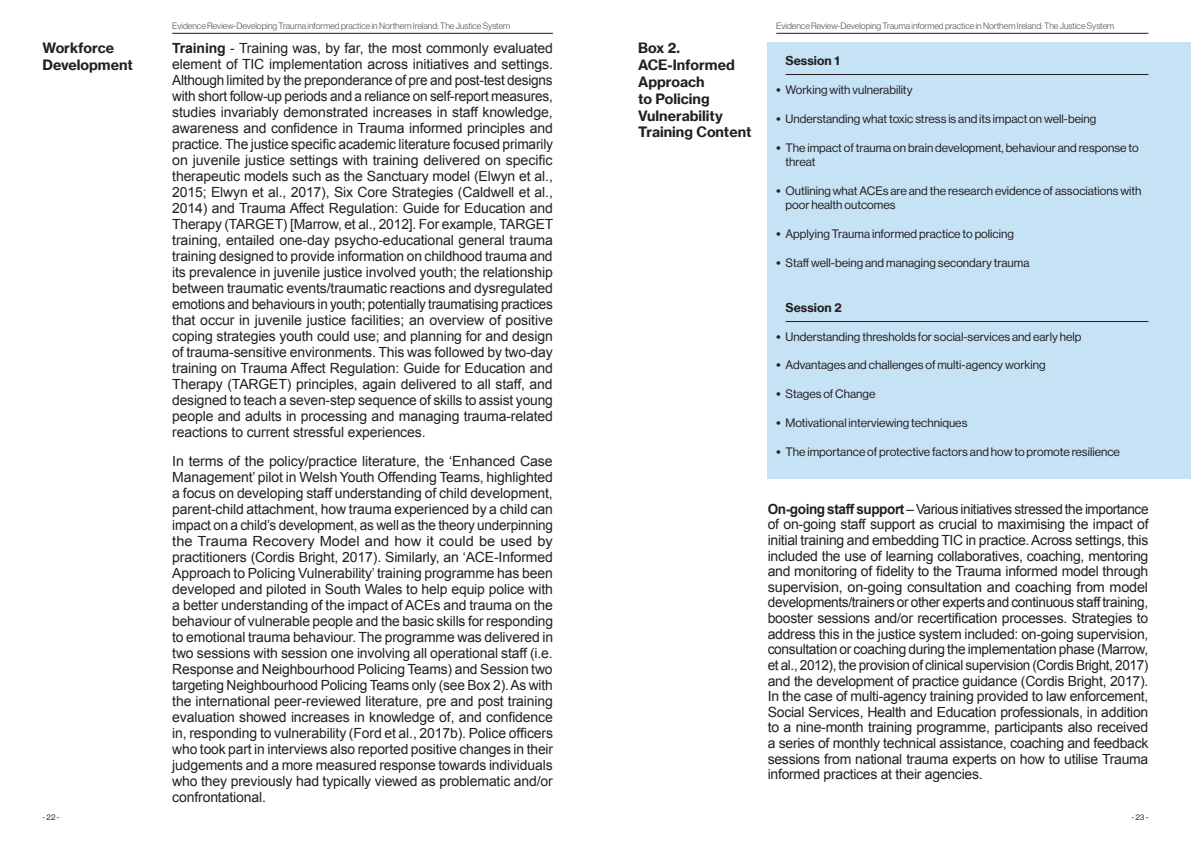
<style>
.page{position:relative;width:1191px;height:842px;background:#fff}
.page>*{position:absolute;margin:0;border:0;box-sizing:border-box;transform-origin:0 0}
.t1{font:14px/16px "Arial";letter-spacing:-.01em;color:#231f20;text-align:justify}
.t2{font:700 14px/16.8px "Neue Haas Grotesk Text Pro";color:#231f20}
.t3{font:12px/14.4px "N Haas Grotesk DS Pro 55 Rg";color:#231f20}
.t4{font:700 12px "Neue Haas Grotesk Text Pro";color:#231f20}
.t5{font:9px "N Haas Grotesk DS Std 45 Lt";color:#4b5156}
.t6{font:8px "N Haas Grotesk DS Pro 55 Rg";color:#231f20}
.s1{font-weight:700}
.s2{font-family:"Neue Haas Grotesk Text Pro";font-weight:700}
</style>
<div class="page">
<div style="left:767px;top:43px;width:424px;height:436px;background:#c6e2f5"></div>
<hr style="left:776px;top:33px;width:372px;height:1px;background:#231f20">
<hr style="left:172px;top:33px;width:381px;height:1px;background:#231f20">
<hr style="left:785px;top:74px;width:363px;height:1px;background:#231f20">
<hr style="left:785px;top:321px;width:363px;height:1px;background:#231f20">
<p class="t5" style="left:172px;top:20px;width:339px">Evidence Review-Developing Trauma informed practice in Northern Ireland: The Justice System</p>
<p class="t5" style="left:776px;top:20px;width:339px">Evidence Review-Developing Trauma informed practice in Northern Ireland: The Justice System</p>
<p class="t2" style="left:43px;top:40px;width:92px">Workforce<br>Development</p>
<p class="t1" style="left:172px;top:40px;width:382px"><span class="s1">Training</span> - Training was, by far, the most commonly evaluated element of TIC implementation across initiatives and settings.<br>Although limited by the preponderance of pre and post-test designs with short follow-up periods and a reliance on self-report measures, studies invariably demonstrated increases in staff knowledge, awareness and confidence in Trauma informed principles and practice. The justice specific academic literature focused primarily on juvenile justice settings with training delivered on specific therapeutic models such as the Sanctuary model (Elwyn et al., 2015; Elwyn et al., 2017), Six Core Strategies (Caldwell et al., 2014) and Trauma Affect Regulation: Guide for Education and Therapy (TARGET) [Marrow, et al., 2012]. For example, TARGET training, entailed one-day psycho-educational general trauma training designed to provide information on childhood trauma and its prevalence in juvenile justice involved youth; the relationship between traumatic events/traumatic reactions and dysregulated emotions and behaviours in youth; potentially traumatising practices that occur in juvenile justice facilities; an overview of positive coping strategies youth could use; and planning for and design of trauma-sensitive environments. This was followed by two-day training on Trauma Affect Regulation: Guide for Education and Therapy (TARGET) principles, again delivered to all staff, and designed to teach a seven-step sequence of skills to assist young people and adults in processing and managing trauma-related reactions to current stressful experiences.</p>
<p class="t1" style="left:172px;top:453px;width:382px">In terms of the policy/practice literature, the ‘Enhanced Case Management’ pilot in Welsh Youth Offending Teams, highlighted a focus on developing staff understanding of child development, parent-child attachment, how trauma experienced by a child can impact on a child’s development, as well as the theory underpinning the Trauma Recovery Model and how it could be used by practitioners (Cordis Bright, 2017). Similarly, an ‘ACE-Informed Approach to Policing Vulnerability’ training programme has been developed and piloted in South Wales to help equip police with a better understanding of the impact of ACEs and trauma on the behaviour of vulnerable people and the basic skills for responding to emotional trauma behaviour. The programme was delivered in two sessions with session one involving all operational staff (i.e.<br>Response and Neighbourhood Policing Teams) and Session two targeting Neighbourhood Policing Teams only (see Box 2). As with the international peer-reviewed literature, pre and post training evaluation showed increases in knowledge of, and confidence in, responding to vulnerability (Ford et al., 2017b). Police officers who took part in interviews also reported positive changes in their judgements and a more measured response towards individuals who they previously had typically viewed as problematic and/or confrontational.</p>
<p class="t2" style="left:638px;top:40px;width:115px">Box 2.<br>ACE-Informed<br>Approach<br>to Policing<br>Vulnerability<br>Training Content</p>
<p class="t4" style="left:785px;top:53px;width:56px">Session 1</p>
<p class="t3" style="left:776px;top:83px;width:138px"><span class="s2">•</span> Working with vulnerability</p>
<p class="t3" style="left:776px;top:111px;width:321px"><span class="s2">•</span> Understanding what toxic stress is and its impact on well-being</p>
<p class="t3" style="left:785px;top:140px;width:355px;text-indent:-9px"><span class="s2">•</span> The impact of trauma on brain development, behaviour and response to threat</p>
<p class="t3" style="left:785px;top:183px;width:357px;text-indent:-9px"><span class="s2">•</span> Outlining what ACEs are and the research evidence of associations with poor health outcomes</p>
<p class="t3" style="left:776px;top:227px;width:239px"><span class="s2">•</span> Applying Trauma informed practice to policing</p>
<p class="t3" style="left:776px;top:255px;width:255px"><span class="s2">•</span> Staff well-being and managing secondary trauma</p>
<p class="t4" style="left:785px;top:300px;width:58px">Session 2</p>
<p class="t3" style="left:776px;top:329px;width:307px"><span class="s2">•</span> Understanding thresholds for social-services and early help</p>
<p class="t3" style="left:776px;top:358px;width:271px"><span class="s2">•</span> Advantages and challenges of multi-agency working</p>
<p class="t3" style="left:776px;top:387px;width:101px"><span class="s2">•</span> Stages of Change</p>
<p class="t3" style="left:776px;top:416px;width:193px"><span class="s2">•</span> Motivational interviewing techniques</p>
<p class="t3" style="left:776px;top:444px;width:345px"><span class="s2">•</span> The importance of protective factors and how to promote resilience</p>
<p class="t1" style="left:767px;top:501px;width:382px;line-height:15.6px"><span class="s1">On-going staff support</span> – Various initiatives stressed the importance of on-going staff support as crucial to maximising the impact of initial training and embedding TIC in practice. Across settings, this included the use of learning collaboratives, coaching, mentoring and monitoring of fidelity to the Trauma informed model through supervision, on-going consultation and coaching from model developments/trainers or other experts and continuous staff training, booster sessions and/or recertification processes. Strategies to address this in the justice system included: on-going supervision, consultation or coaching during the implementation phase (Marrow, et al., 2012), the provision of clinical supervision (Cordis Bright, 2017) and the development of practice guidance (Cordis Bright, 2017).<br>In the case of multi-agency training provided to law enforcement, Social Services, Health and Education professionals, in addition to a nine-month training programme, participants also received a series of monthly technical assistance, coaching and feedback sessions from national trauma experts on how to utilise Trauma informed practices at their agencies.</p>
<p class="t6" style="left:43px;top:813px;width:18px">- 22 -</p>
<p class="t6" style="left:1131px;top:813px;width:19px">- 23 -</p>
</div>
